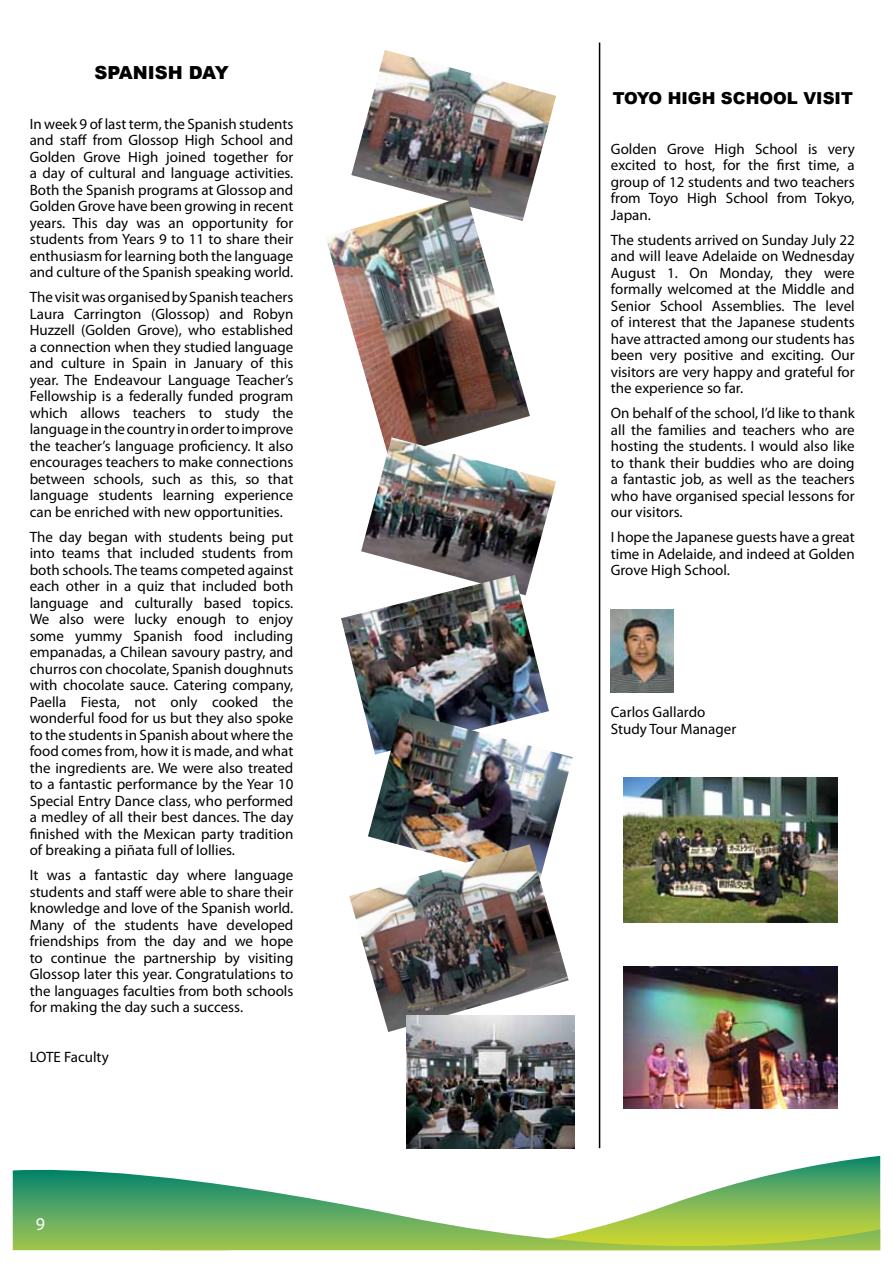
<style>
.page{position:relative;width:893px;height:1263px;background:#fff}
.page>*{position:absolute;margin:0;border:0;box-sizing:border-box;transform-origin:0 0}
.t1{font:900 18px "Arial";color:#000}
.t2{font:18px "Myriad Pro";color:#fff}
.t3{font:900 16.5px "Arial";color:#000}
.t4{font:15px/16.5px "Myriad Pro";color:#000;text-align:justify}
</style>
<div class="page">
<svg style="left:802px;top:1156px;width:78px;height:12px"></svg>
<svg style="left:13px;top:1168px;width:867px;height:83px"></svg>
<img style="left:351px;top:50px;width:205px;height:146px">
<img style="left:327px;top:196px;width:203px;height:241px">
<img style="left:361px;top:437px;width:195px;height:138px">
<img style="left:341px;top:575px;width:208px;height:151px">
<img style="left:368px;top:711px;width:205px;height:133px">
<img style="left:349px;top:844px;width:220px;height:188px">
<img style="left:407px;top:1016px;width:168px;height:132px">
<img style="left:623px;top:778px;width:214px;height:144px">
<img style="left:623px;top:967px;width:214px;height:141px">
<hr style="left:599px;top:43px;width:1px;height:1105px;background:#000">
<img style="left:611px;top:610px;width:62px;height:82px">
<p class="t1" style="left:94px;top:59px;width:27px">SPANISH</p>
<p class="t1" style="left:189px;top:59px;width:28px">DAY</p>
<p class="t4" style="left:30px;top:115px;width:265px">In week 9 of last term, the Spanish students and staff from Glossop High School and Golden Grove High joined together for a day of cultural and language activities.<br>Both the Spanish programs at Glossop and Golden Grove have been growing in recent years. This day was an opportunity for students from Years 9 to 11 to share their enthusiasm for learning both the language and culture of the Spanish speaking world.</p>
<p class="t4" style="left:30px;top:289px;width:265px">The visit was organised by Spanish teachers Laura Carrington (Glossop) and Robyn Huzzell (Golden Grove), who established a connection when they studied language and culture in Spain in January of this year. The Endeavour Language Teacher’s Fellowship is a federally funded program which allows teachers to study the language in the country in order to improve the teacher’s language proficiency. It also encourages teachers to make connections between schools, such as this, so that language students learning experience can be enriched with new opportunities.</p>
<p class="t4" style="left:30px;top:528px;width:265px">The day began with students being put into teams that included students from both schools. The teams competed against each other in a quiz that included both language and culturally based topics.<br>We also were lucky enough to enjoy some yummy Spanish food including empanadas, a Chilean savoury pastry, and churros con chocolate, Spanish doughnuts with chocolate sauce. Catering company, Paella Fiesta, not only cooked the wonderful food for us but they also spoke to the students in Spanish about where the food comes from, how it is made, and what the ingredients are. We were also treated to a fantastic performance by the Year 10<br>Special Entry Dance class, who performed a medley of all their best dances. The day finished with the Mexican party tradition of breaking a piñata full of lollies.</p>
<p class="t4" style="left:30px;top:867px;width:265px">It was a fantastic day where language students and staff were able to share their knowledge and love of the Spanish world.<br>Many of the students have developed friendships from the day and we hope to continue the partnership by visiting Glossop later this year. Congratulations to the languages faculties from both schools for making the day such a success.</p>
<p class="t4" style="left:30px;top:1049px;width:81px">LOTE Faculty</p>
<p class="t2" style="left:36px;top:1212px;width:11px">9</p>
<p class="t3" style="left:613px;top:86px;width:242px">TOYO HIGH SCHOOL VISIT</p>
<p class="t4" style="left:611px;top:140px;width:245px">Golden Grove High School is very excited to host, for the first time, a group of 12 students and two teachers from Toyo High School from Tokyo, Japan.</p>
<p class="t4" style="left:611px;top:231px;width:245px">The students arrived on Sunday July 22 and will leave Adelaide on Wednesday August 1. On Monday, they were formally welcomed at the Middle and Senior School Assemblies. The level of interest that the Japanese students have attracted among our students has been very positive and exciting. Our visitors are very happy and grateful for the experience so far.</p>
<p class="t4" style="left:611px;top:405px;width:245px">On behalf of the school, I’d like to thank all the families and teachers who are hosting the students. I would also like to thank their buddies who are doing a fantastic job, as well as the teachers who have organised special lessons for our visitors.</p>
<p class="t4" style="left:611px;top:529px;width:245px">I hope the Japanese guests have a great time in Adelaide, and indeed at Golden Grove High School.</p>
<p class="t4" style="left:611px;top:704px;width:127px">Carlos Gallardo<br>Study Tour Manager</p>
</div>
